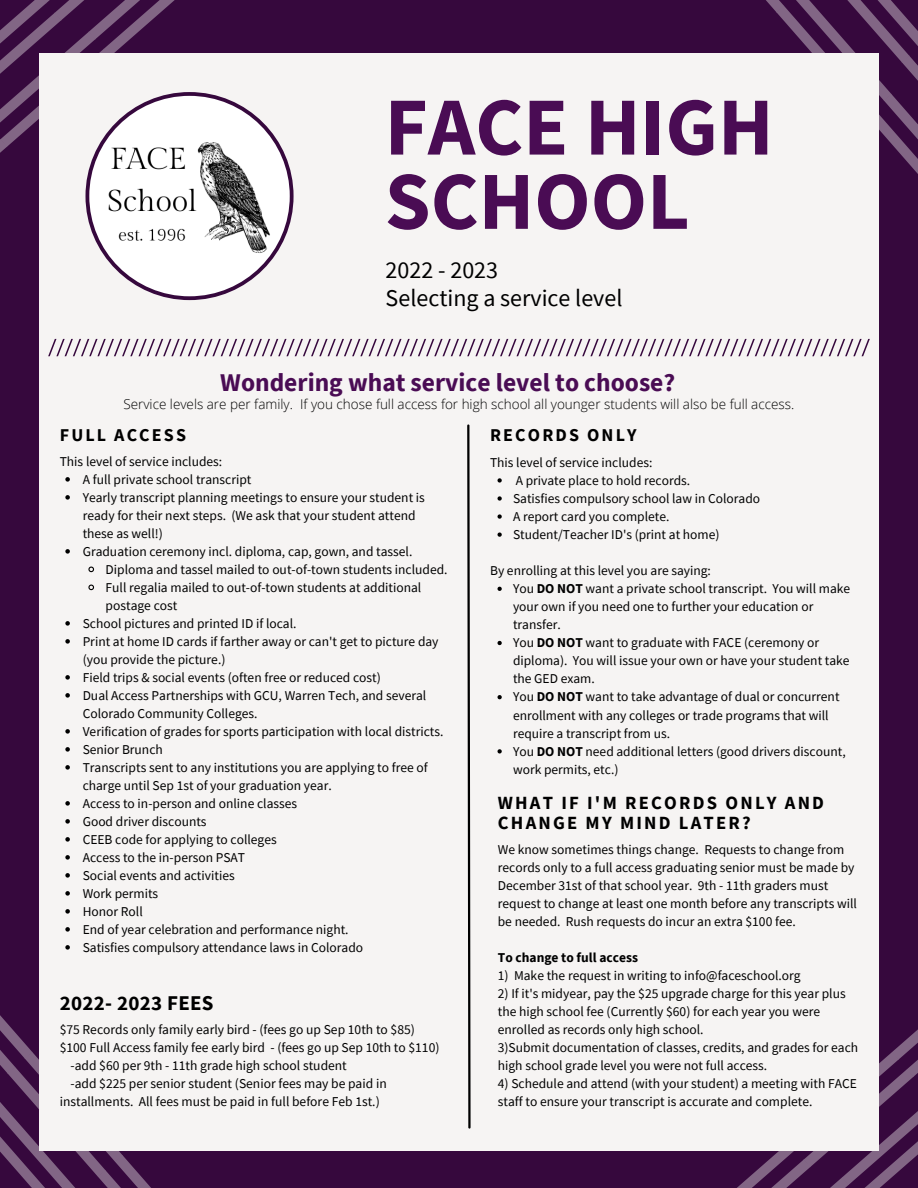
<style>
.page{position:relative;width:918px;height:1188px;background:#36083d}
.page>*{position:absolute;margin:0;border:0;box-sizing:border-box;transform-origin:0 0}
.t1{font:700 82.5px/74.2px "Source Sans Pro";color:#4a0c54}
.t2{font:700 25.5px "Source Sans Pro";color:#4a0c54}
.t3{font:24px/28.2px "Source Sans Pro";color:#000}
.t4{font:700 21px "Source Sans Pro";letter-spacing:.015em;color:#000}
.t5{font:700 18.6px/19.8px "Source Sans Pro";letter-spacing:.12em;color:#000}
.t6{font:700 18px "Source Sans Pro";letter-spacing:.12em;color:#000}
.t7{font:13.5px/18px "Source Sans Pro";color:#000}
.t8{font:300 13.5px "Open Sans";color:#000}
.t9{font:700 13.5px "Source Sans Pro";color:#000}
.s1{font-weight:700}
</style>
<div class="page">
<svg style="left:737px;top:956px;width:181px;height:232px"></svg>
<div style="left:39px;top:53px;width:839px;height:1098px;background:#f6f4f3"></div>
<svg style="left:48px;top:339px;width:822px;height:17px"></svg>
<svg style="left:0;top:0;width:294px;height:300px"></svg>
<svg style="left:766px;top:0;width:152px;height:224px"></svg>
<svg style="left:498px;top:478px;width:4px;height:5px"></svg>
<svg style="left:498px;top:496px;width:4px;height:5px"></svg>
<svg style="left:498px;top:514px;width:4px;height:5px"></svg>
<svg style="left:498px;top:533px;width:4px;height:4px"></svg>
<svg style="left:498px;top:587px;width:4px;height:4px"></svg>
<svg style="left:498px;top:641px;width:4px;height:4px"></svg>
<svg style="left:498px;top:695px;width:4px;height:4px"></svg>
<svg style="left:498px;top:749px;width:4px;height:5px"></svg>
<svg style="left:65px;top:477px;width:5px;height:5px"></svg>
<svg style="left:65px;top:495px;width:5px;height:5px"></svg>
<svg style="left:65px;top:549px;width:5px;height:5px"></svg>
<svg style="left:88px;top:566px;width:7px;height:7px"></svg>
<svg style="left:88px;top:584px;width:7px;height:7px"></svg>
<svg style="left:65px;top:621px;width:5px;height:5px"></svg>
<svg style="left:65px;top:639px;width:5px;height:5px"></svg>
<svg style="left:65px;top:675px;width:5px;height:5px"></svg>
<svg style="left:65px;top:693px;width:5px;height:5px"></svg>
<svg style="left:65px;top:729px;width:5px;height:5px"></svg>
<svg style="left:65px;top:747px;width:5px;height:5px"></svg>
<svg style="left:65px;top:765px;width:5px;height:5px"></svg>
<svg style="left:65px;top:801px;width:5px;height:5px"></svg>
<svg style="left:65px;top:819px;width:5px;height:5px"></svg>
<svg style="left:65px;top:837px;width:5px;height:5px"></svg>
<svg style="left:65px;top:855px;width:5px;height:5px"></svg>
<svg style="left:65px;top:873px;width:5px;height:5px"></svg>
<svg style="left:65px;top:891px;width:5px;height:5px"></svg>
<svg style="left:65px;top:909px;width:5px;height:5px"></svg>
<svg style="left:65px;top:927px;width:5px;height:5px"></svg>
<svg style="left:0;top:945px;width:151px;height:243px"></svg>
<svg style="left:467px;top:424px;width:4px;height:705px"></svg>
<h1 class="t1" style="left:385px;top:88px;width:390px">FACE HIGH<br>SCHOOL</h1>
<h3 class="t3" style="left:386px;top:255px;width:238px">2022 - 2023<br>Selecting a service level</h3>
<h2 class="t2" style="left:220px;top:366px;width:457px">Wondering what service level to choose?</h2>
<p class="t8" style="left:123px;top:395px;width:672px">Service levels are per family. If you chose full access for high school all younger students will also be full access.</p>
<h3 class="t6" style="left:60px;top:423px;width:128px">FULL ACCESS</h3>
<p class="t7" style="left:83px;top:470px;width:170px">A full private school transcript</p>
<p class="t7" style="left:83px;top:488px;width:344px">Yearly transcript planning meetings to ensure your student is</p>
<p class="t7" style="left:83px;top:506px;width:334px">ready for their next steps. (We ask that your student attend</p>
<p class="t7" style="left:83px;top:524px;width:82px">these as well!)</p>
<p class="t7" style="left:83px;top:542px;width:331px">Graduation ceremony incl. diploma, cap, gown, and tassel.</p>
<p class="t7" style="left:106px;top:560px;width:343px">Diploma and tassel mailed to out-of-town students included.</p>
<p class="t7" style="left:106px;top:578px;width:317px">Full regalia mailed to out-of-town students at additional</p>
<p class="t7" style="left:106px;top:596px;width:73px">postage cost</p>
<p class="t7" style="left:83px;top:614px;width:215px">School pictures and printed ID if local.</p>
<p class="t7" style="left:83px;top:632px;width:357px">Print at home ID cards if farther away or can't get to picture day</p>
<p class="t7" style="left:83px;top:650px;width:144px">(you provide the picture.)</p>
<p class="t7" style="left:83px;top:668px;width:300px">Field trips &amp; social events (often free or reduced cost)</p>
<p class="t7" style="left:83px;top:686px;width:345px">Dual Access Partnerships with GCU, Warren Tech, and several</p>
<p class="t7" style="left:83px;top:704px;width:176px">Colorado Community Colleges.</p>
<p class="t7" style="left:83px;top:722px;width:362px">Verification of grades for sports participation with local districts.</p>
<p class="t7" style="left:83px;top:740px;width:82px">Senior Brunch</p>
<p class="t7" style="left:83px;top:758px;width:347px">Transcripts sent to any institutions you are applying to free of</p>
<p class="t7" style="left:83px;top:776px;width:251px">charge until Sep 1st of your graduation year.</p>
<p class="t7" style="left:83px;top:794px;width:216px">Access to in-person and online classes</p>
<p class="t7" style="left:83px;top:812px;width:125px">Good driver discounts</p>
<p class="t7" style="left:83px;top:830px;width:196px">CEEB code for applying to colleges</p>
<p class="t7" style="left:83px;top:848px;width:164px">Access to the in-person PSAT</p>
<p class="t7" style="left:83px;top:866px;width:154px">Social events and activities</p>
<p class="t7" style="left:83px;top:884px;width:77px">Work permits</p>
<p class="t7" style="left:83px;top:902px;width:62px">Honor Roll</p>
<p class="t7" style="left:83px;top:920px;width:267px">End of year celebration and performance night.</p>
<p class="t7" style="left:83px;top:938px;width:282px">Satisfies compulsory attendance laws in Colorado</p>
<p class="t7" style="left:60px;top:452px;width:164px">This level of service includes:</p>
<h3 class="t4" style="left:60px;top:989px;width:155px">2022- 2023 FEES</h3>
<p class="t7" style="left:60px;top:1020px;width:357px">$75 Records only family early bird - (fees go up Sep 10th to $85)</p>
<p class="t7" style="left:60px;top:1038px;width:381px">$100 Full Access family fee early bird - (fees go up Sep 10th to $110)</p>
<p class="t7" style="left:71px;top:1056px;width:278px">-add $60 per 9th - 11th grade high school student</p>
<p class="t7" style="left:71px;top:1074px;width:318px">-add $225 per senior student (Senior fees may be paid in</p>
<p class="t7" style="left:60px;top:1092px;width:322px">installments. All fees must be paid in full before Feb 1st.)</p>
<h3 class="t6" style="left:490px;top:423px;width:148px">RECORDS ONLY</h3>
<p class="t7" style="left:513px;top:471px;width:249px">A private place to hold records.<br>Satisfies compulsory school law in Colorado A report card you complete.<br>Student/Teacher ID's (print at home)</p>
<p class="t7" style="left:490px;top:453px;width:164px">This level of service includes:</p>
<p class="t7" style="left:490px;top:561px;width:222px">By enrolling at this level you are saying:</p>
<p class="t7" style="left:513px;top:579px;width:339px">You <span class="s1">DO NOT</span> want a private school transcript. You will make your own if you need one to further your education or transfer.<br>You <span class="s1">DO NOT</span> want to graduate with FACE (ceremony or diploma). You will issue your own or have your student take the GED exam.<br>You <span class="s1">DO NOT</span> want to take advantage of dual or concurrent enrollment with any colleges or trade programs that will require a transcript from us.<br>You <span class="s1">DO NOT</span> need additional letters (good drivers discount, work permits, etc.)</p>
<h3 class="t5" style="left:498px;top:792px;width:328px">WHAT IF I'M RECORDS ONLY AND<br>CHANGE MY MIND LATER?</h3>
<p class="t7" style="left:498px;top:841px;width:361px">We know sometimes things change. Requests to change from records only to a full access graduating senior must be made by December 31st of that school year. 9th - 11th graders must request to change at least one month before any transcripts will be needed. Rush requests do incur an extra $100 fee.</p>
<p class="t9" style="left:498px;top:949px;width:142px">To change to full access</p>
<p class="t7" style="left:498px;top:967px;width:304px">1) Make the request in writing to info@faceschool.org</p>
<p class="t7" style="left:498px;top:985px;width:362px">2) If it's midyear, pay the $25 upgrade charge for this year plus the high school fee (Currently $60) for each year you were enrolled as records only high school.<br>3)Submit documentation of classes, credits, and grades for each high school grade level you were not full access.</p>
<p class="t7" style="left:498px;top:1075px;width:361px">4) Schedule and attend (with your student) a meeting with FACE staff to ensure your transcript is accurate and complete.</p>
</div>
